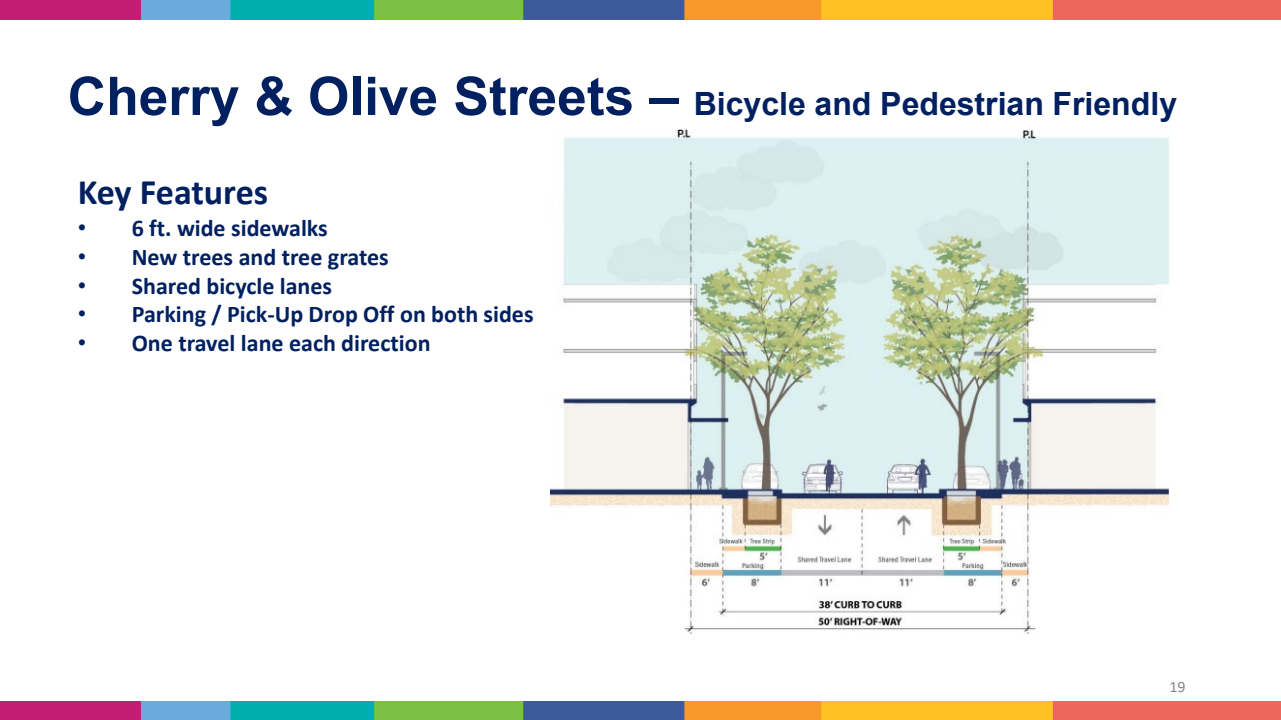
<style>
.page{position:relative;width:1281px;height:720px;background:#fff}
.page>*{position:absolute;margin:0;border:0;box-sizing:border-box;transform-origin:0 0}
.t1{font:700 36px "Calibri";letter-spacing:-.01em;color:#002060}
.t2{font:700 32px "Arial";color:#002060}
.t3{font:700 24px "Calibri";color:#002060}
.t4{font:16px "Calibri";color:#898989}
.s1{font-size:53.3px}
.s2{font-family:"Arial";font-weight:400}
</style>
<div class="page">
<img style="left:0;top:0;width:1280px;height:19px">
<img style="left:0;top:701px;width:1280px;height:19px">
<img style="left:550px;top:129px;width:620px;height:504px">
<h2 class="t2" style="left:68px;top:81px;width:1110px"><span class="s1">Cherry &amp; Olive Streets –</span> Bicycle and Pedestrian Friendly</h2>
<p class="t1" style="left:78px;top:167px;width:192px">Key Features</p>
<p class="t3" style="left:78px;top:211px;width:251px"><span class="s2">•</span> 6 ft. wide sidewalks</p>
<p class="t3" style="left:78px;top:240px;width:312px"><span class="s2">•</span> New trees and tree grates</p>
<p class="t3" style="left:78px;top:269px;width:256px"><span class="s2">•</span> Shared bicycle lanes</p>
<p class="t3" style="left:78px;top:297px;width:457px"><span class="s2">•</span> Parking / Pick-Up Drop Off on both sides</p>
<p class="t3" style="left:78px;top:326px;width:354px"><span class="s2">•</span> One travel lane each direction</p>
<p class="t4" style="left:1169px;top:675px;width:18px">19</p>
</div>
